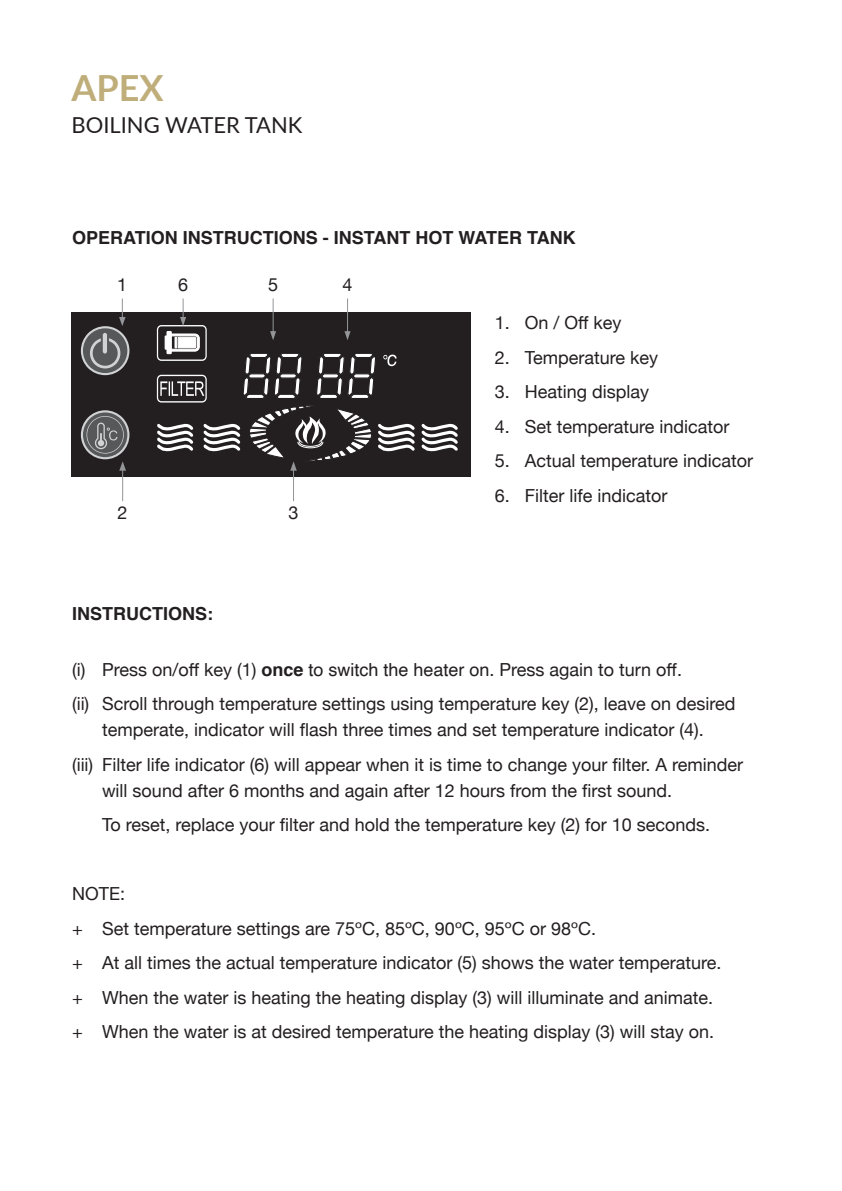
<style>
.page{position:relative;width:842px;height:1191px;background:#fff}
.page>*{position:absolute;margin:0;border:0;box-sizing:border-box;transform-origin:0 0}
.t1{font:700 36px "Lato";color:#bfad7a}
.t2{font:22px "Lato";color:#231f20}
.t3{font:18px/34.6px "Helvetica Neue";color:#231f20}
.t4{font:700 18px "Helvetica";color:#231f20}
.s1{font-family:"Helvetica";font-weight:700}
.s2{font-family:"Helvetica"}
</style>
<div class="page">
<div style="left:72px;top:312px;width:399px;height:164px;background:#231f20"></div>
<svg style="left:81px;top:298px;width:48px;height:77px"></svg>
<hr style="left:122px;top:468px;width:1px;height:33px;background:#939598">
<svg style="left:81px;top:410px;width:48px;height:61px"></svg>
<hr style="left:293px;top:468px;width:1px;height:33px;background:#939598">
<svg style="left:156px;top:298px;width:302px;height:173px"></svg>
<h1 class="t1" style="left:72px;top:61px;width:94px">APEX</h1>
<p class="t2" style="left:72px;top:109px;width:232px">BOILING WATER TANK</p>
<p class="t4" style="left:72px;top:223px;width:505px">OPERATION INSTRUCTIONS - INSTANT HOT WATER TANK</p>
<p class="t3" style="left:117px;top:268px;width:12px">1</p>
<p class="t3" style="left:178px;top:268px;width:12px">6</p>
<p class="t3" style="left:268px;top:268px;width:12px">5</p>
<p class="t3" style="left:342px;top:268px;width:12px">4</p>
<p class="t3" style="left:118px;top:496px;width:12px">2</p>
<p class="t3" style="left:289px;top:496px;width:12px">3</p>
<p class="t4" style="left:72px;top:599px;width:142px">INSTRUCTIONS:</p>
<p class="t3" style="left:495px;top:306px;width:128px">1. On / Off key</p>
<p class="t3" style="left:495px;top:341px;width:165px">2. Temperature key</p>
<p class="t3" style="left:495px;top:375px;width:156px">3. Heating display</p>
<p class="t3" style="left:495px;top:410px;width:236px">4. Set temperature indicator</p>
<p class="t3" style="left:495px;top:444px;width:260px">5. Actual temperature indicator</p>
<p class="t3" style="left:495px;top:479px;width:174px">6. Filter life indicator</p>
<p class="t3" style="left:72px;top:653px;width:665px">(i) Press on/off key (1) <span class="s1">once</span> <span class="s2">to switch the heater on</span>. Press again to turn off.<br>(ii) Scroll through temperature settings using temperature key (2), leave on desired</p>
<p class="t3" style="left:72px;top:713px;width:673px;text-align:center">temperate, indicator will flash three times and set temperature indicator (4).<br>(iii) Filter life indicator (6) will appear when it is time to change your filter. A reminder</p>
<p class="t3" style="left:102px;top:774px;width:610px">will sound after 6 months and again after 12 hours from the first sound.<br>To reset, replace your filter and hold the temperature key (2) for 10 seconds.</p>
<p class="t3" style="left:72px;top:877px;width:651px">NOTE:<br>+ Set temperature settings are 75ºC, 85ºC, 90ºC, 95ºC or 98ºC.<br>+ At all times the actual temperature indicator (5) shows the water temperature. + When the water is heating the heating display (3) will illuminate and animate. + When the water is at desired temperature the heating display (3) will stay on.</p>
</div>
